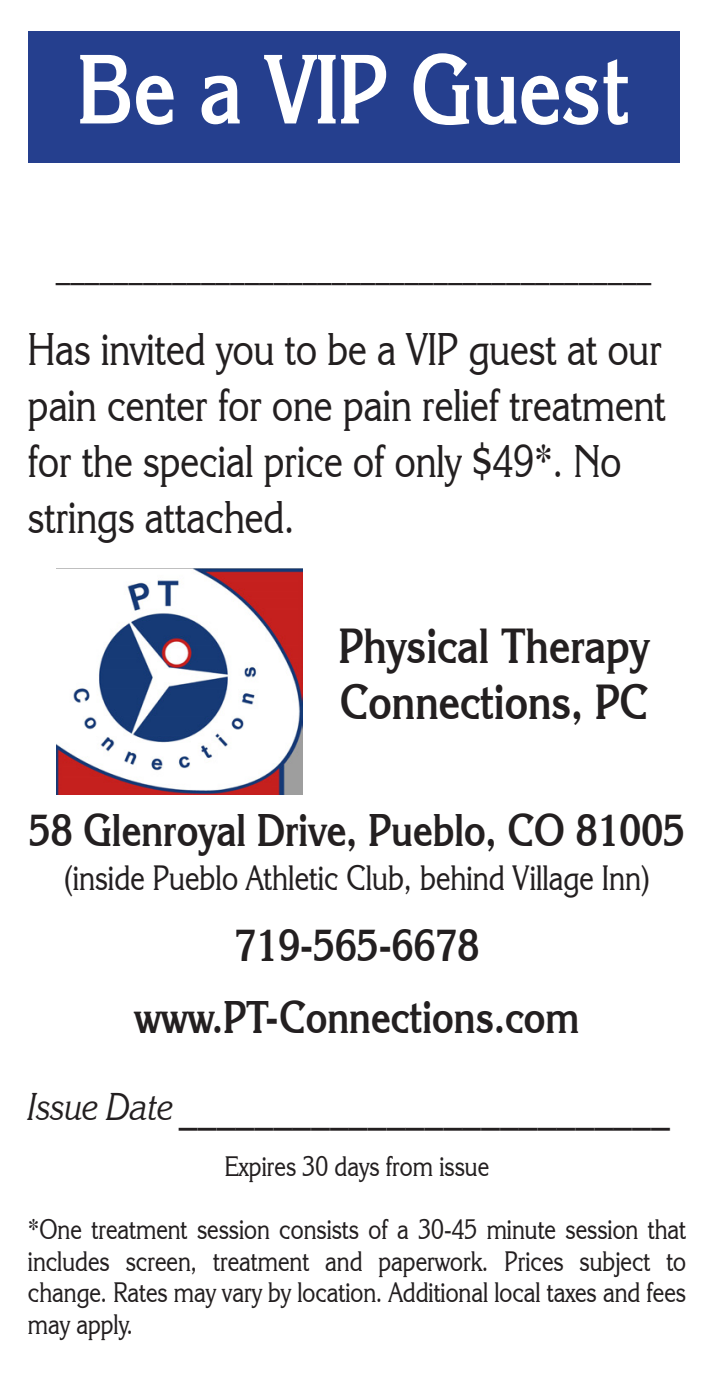
<style>
.page{position:relative;width:724px;height:1385px;background:#fff}
.page>*{position:absolute;margin:0;border:0;box-sizing:border-box;transform-origin:0 0}
.t1{font:700 98px "Korinna IT Cby BT";color:#fff;scale:.83 1}
.t2{font:700 49px/56px "Korinna IT Cby BT";color:#231f20;scale:.83 1}
.t3{font:45.5px/56px "Korinna IT Cby BT";color:#231f20;scale:.83 1}
.t4{font:700 45.5px "Korinna IT Cby BT";color:#231f20;scale:.83 1}
.t5{font:35px "Korinna IT Cby BT";color:#231f20;scale:.83 1}
.t6{font:28px/31.5px "Korinna IT Cby BT";color:#231f20;text-align:justify;scale:.83 1}
.s1{font-style:italic;font-size:38.5px}
</style>
<div class="page">
<div style="left:28px;top:32px;width:651px;height:131px;background:#253f8e"></div>
<img style="left:56px;top:568px;width:246px;height:227px">
<p class="t1" style="left:77px;top:29px;width:667px">Be a VIP Guest</p>
<p class="t5" style="left:56px;top:243px;width:719px">_________________________________________</p>
<p class="t3" style="left:28px;top:320px;width:770px">Has invited you to be a VIP guest at our pain center for one pain relief treatment for the special price of only $49*. No strings attached.</p>
<p class="t2" style="left:339px;top:617px;width:376px">Physical Therapy<br>Connections, PC</p>
<p class="t4" style="left:29px;top:802px;width:792px">58 Glenroyal Drive, Pueblo, CO 81005</p>
<p class="t5" style="left:64px;top:856px;width:707px">(inside Pueblo Athletic Club, behind Village Inn)</p>
<p class="t4" style="left:235px;top:917px;width:296px">719-565-6678</p>
<p class="t4" style="left:134px;top:989px;width:538px">www.PT-Connections.com</p>
<p class="t3" style="left:28px;top:1076px;width:775px"><span class="s1">Issue Date</span> __________________________</p>
<p class="t6" style="left:225px;top:1150px;width:320px">Expires 30 days from issue</p>
<p class="t6" style="left:28px;top:1213px;width:795px">*One treatment session consists of a 30-45 minute session that includes screen, treatment and paperwork. Prices subject to change. Rates may vary by location. Additional local taxes and fees may apply.</p>
</div>
